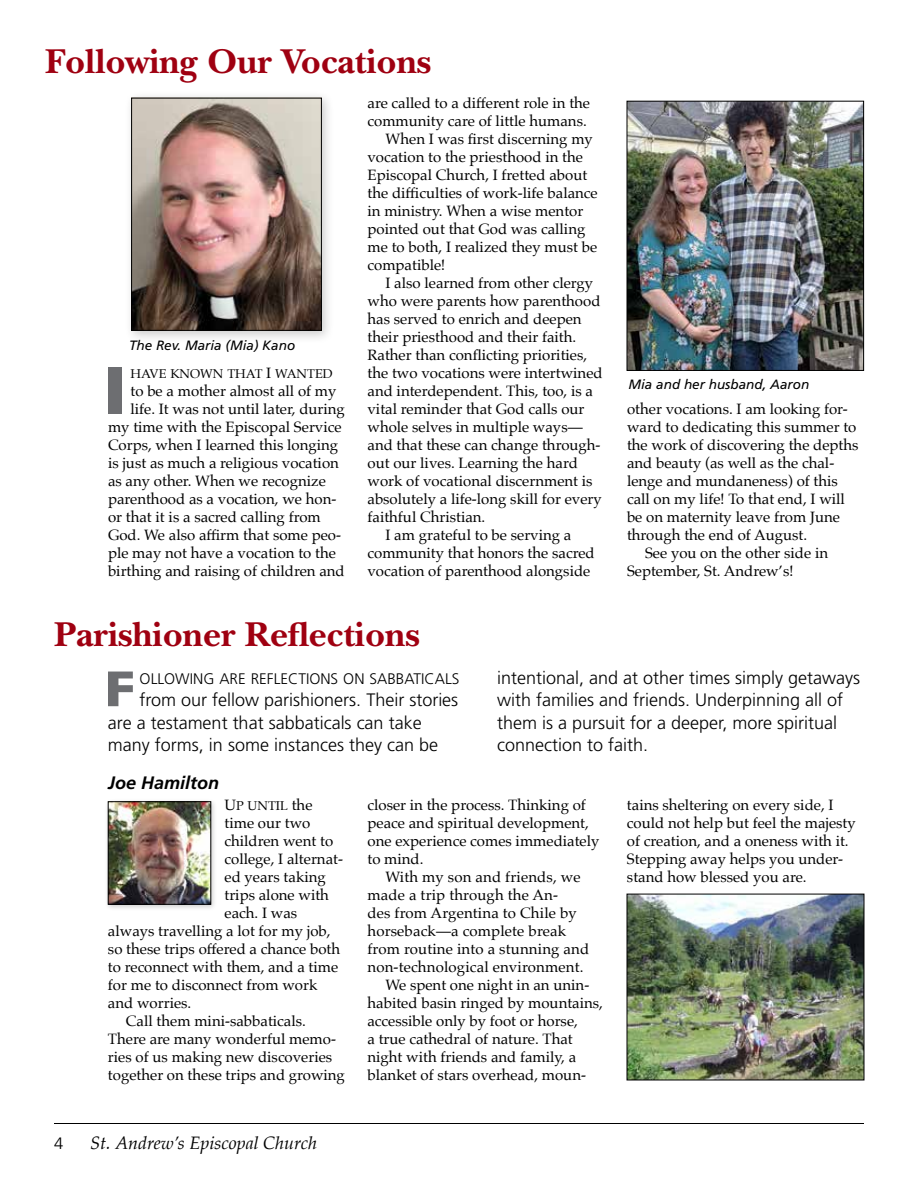
<style>
.page{position:relative;width:918px;height:1188px;background:#fff}
.page>*{position:absolute;margin:0;border:0;box-sizing:border-box;transform-origin:0 0}
.t1{font:700 68.25px "Gill Sans";color:#6d6e71}
.t2{font:700 51.3px "Gill Sans";color:#6d6e71}
.t3{font:700 36px "New Baskerville";color:#9f0011}
.t4{font:300 18px/22.5px "Frutiger";color:#000}
.t5{font:italic 18px "Palatino";color:#000}
.t6{font:italic 700 18px "Frutiger";color:#000}
.t7{font:300 16.5px "Frutiger";color:#000}
.t8{font:15.3px "Frutiger Light SC850";color:#000}
.t9{font:15px/18px "Palatino";color:#000}
.t10{font:italic 13.5px "Frutiger";color:#000}
.t11{font:12.75px "Palatino Roman SC850";color:#000}
.s1{font-size:15px}
.s2{font-family:"Palatino";font-size:15px}
</style>
<div class="page">
<hr style="left:54px;top:1123px;width:810px;height:1px;background:#000">
<div style="left:124px;top:91px;width:211px;height:253px;background:#000;opacity:.2"></div>
<img style="left:133px;top:100px;width:187px;height:229px">
<div style="left:131px;top:98px;width:191px;height:233px;border:1px solid #000"></div>
<img style="left:629px;top:103px;width:233px;height:266px">
<div style="left:627px;top:101px;width:237px;height:270px;border:1px solid #000"></div>
<div style="left:104px;top:798px;width:114px;height:113px;background:#000;opacity:.2"></div>
<img style="left:110px;top:804px;width:99px;height:98px">
<div style="left:108px;top:802px;width:103px;height:102px;border:1px solid #000"></div>
<img style="left:629px;top:896px;width:233px;height:182px">
<div style="left:627px;top:894px;width:237px;height:186px;border:1px solid #000"></div>
<h3 class="t3" style="left:45px;top:40px;width:388px">Following Our Vocations</h3>
<p class="t10" style="left:129px;top:337px;width:168px">The Rev. Maria (Mia) Kano</p>
<h1 class="t1" style="left:102px;top:337px;width:27px">I</h1>
<p class="t11" style="left:131px;top:363px;width:204px">HAVE KNOWN THAT <span class="s1">I</span> WANTED</p>
<p class="t9" style="left:131px;top:382px;width:208px">to be a mother almost all of my</p>
<p class="t9" style="left:131px;top:400px;width:216px">life. It was not until later, during</p>
<p class="t9" style="left:108px;top:418px;width:235px">my time with the Episcopal Service</p>
<p class="t9" style="left:108px;top:436px;width:232px">Corps, when I learned this longing</p>
<p class="t9" style="left:108px;top:454px;width:232px">is just as much a religious vocation</p>
<p class="t9" style="left:108px;top:472px;width:219px">as any other. When we recognize</p>
<p class="t9" style="left:108px;top:490px;width:230px">parenthood as a vocation, we hon-</p>
<p class="t9" style="left:108px;top:508px;width:214px">or that it is a sacred calling from</p>
<p class="t9" style="left:108px;top:526px;width:235px">God. We also affirm that some peo-</p>
<p class="t9" style="left:108px;top:544px;width:229px">ple may not have a vocation to the</p>
<p class="t9" style="left:108px;top:562px;width:238px">birthing and raising of children and</p>
<p class="t9" style="left:368px;top:94px;width:224px">are called to a different role in the</p>
<p class="t9" style="left:368px;top:112px;width:221px">community care of little humans.</p>
<p class="t9" style="left:386px;top:130px;width:209px">When I was first discerning my</p>
<p class="t9" style="left:368px;top:148px;width:217px">vocation to the priesthood in the</p>
<p class="t9" style="left:368px;top:166px;width:221px">Episcopal Church, I fretted about</p>
<p class="t9" style="left:368px;top:184px;width:232px">the difficulties of work-life balance</p>
<p class="t9" style="left:368px;top:202px;width:217px">in ministry. When a wise mentor</p>
<p class="t9" style="left:368px;top:220px;width:219px">pointed out that God was calling</p>
<p class="t9" style="left:368px;top:238px;width:231px">me to both, I realized they must be</p>
<p class="t9" style="left:368px;top:256px;width:79px">compatible!</p>
<p class="t9" style="left:386px;top:274px;width:209px">I also learned from other clergy</p>
<p class="t9" style="left:368px;top:292px;width:234px">who were parents how parenthood</p>
<p class="t9" style="left:368px;top:310px;width:216px">has served to enrich and deepen</p>
<p class="t9" style="left:368px;top:328px;width:210px">their priesthood and their faith.</p>
<p class="t9" style="left:368px;top:346px;width:221px">Rather than conflicting priorities,</p>
<p class="t9" style="left:368px;top:364px;width:237px">the two vocations were intertwined</p>
<p class="t9" style="left:368px;top:382px;width:227px">and interdependent. This, too, is a</p>
<p class="t9" style="left:368px;top:400px;width:219px">vital reminder that God calls our</p>
<p class="t9" style="left:368px;top:418px;width:217px">whole selves in multiple ways—</p>
<p class="t9" style="left:368px;top:436px;width:235px">and that these can change through-</p>
<p class="t9" style="left:368px;top:454px;width:212px">out our lives. Learning the hard</p>
<p class="t9" style="left:368px;top:472px;width:227px">work of vocational discernment is</p>
<p class="t9" style="left:368px;top:490px;width:236px">absolutely a life-long skill for every</p>
<p class="t9" style="left:368px;top:508px;width:119px">faithful Christian.</p>
<p class="t9" style="left:386px;top:526px;width:187px">I am grateful to be serving a</p>
<p class="t9" style="left:368px;top:544px;width:229px">community that honors the sacred</p>
<p class="t9" style="left:368px;top:562px;width:224px">vocation of parenthood alongside</p>
<p class="t10" style="left:628px;top:377px;width:182px">Mia and her husband, Aaron</p>
<p class="t9" style="left:627px;top:400px;width:222px">other vocations. I am looking for-</p>
<p class="t9" style="left:627px;top:418px;width:231px">ward to dedicating this summer to</p>
<p class="t9" style="left:627px;top:436px;width:233px">the work of discovering the depths</p>
<p class="t9" style="left:627px;top:454px;width:209px">and beauty (as well as the chal-</p>
<p class="t9" style="left:627px;top:472px;width:212px">lenge and mundaneness) of this</p>
<p class="t9" style="left:627px;top:490px;width:219px">call on my life! To that end, I will</p>
<p class="t9" style="left:627px;top:508px;width:214px">be on maternity leave from June</p>
<p class="t9" style="left:627px;top:526px;width:182px">through the end of August.</p>
<p class="t9" style="left:645px;top:544px;width:185px">See you on the other side in</p>
<p class="t9" style="left:627px;top:562px;width:168px">September, St. Andrew’s!</p>
<h3 class="t3" style="left:54px;top:613px;width:367px">Parishioner Reflections</h3>
<h2 class="t2" style="left:104px;top:648px;width:33px">F</h2>
<p class="t8" style="left:140px;top:670px;width:321px">OLLOWING ARE REFLECTIONS ON SABBATICALS</p>
<p class="t4" style="left:108px;top:689px;width:352px;text-indent:32px">from our fellow parishioners. Their stories are a testament that sabbaticals can take many forms, in some instances they can be</p>
<p class="t6" style="left:108px;top:772px;width:113px">Joe Hamilton</p>
<p class="t4" style="left:497px;top:666px;width:365px">intentional, and at other times simply getaways with families and friends. Underpinning all of them is a pursuit for a deeper, more spiritual connection to faith.</p>
<p class="t11" style="left:224px;top:795px;width:90px"><span class="s1">U</span>P UNTIL <span class="s2">the</span></p>
<p class="t9" style="left:225px;top:814px;width:87px">time our two</p>
<p class="t9" style="left:225px;top:832px;width:110px">children went to</p>
<p class="t9" style="left:225px;top:850px;width:120px">college, I alternat-</p>
<p class="t9" style="left:225px;top:868px;width:103px">ed years taking</p>
<p class="t9" style="left:225px;top:886px;width:106px">trips alone with</p>
<p class="t9" style="left:225px;top:904px;width:74px">each. I was</p>
<p class="t9" style="left:108px;top:922px;width:224px">always travelling a lot for my job,</p>
<p class="t9" style="left:108px;top:940px;width:234px">so these trips offered a chance both</p>
<p class="t9" style="left:108px;top:958px;width:232px">to reconnect with them, and a time</p>
<p class="t9" style="left:108px;top:976px;width:211px">for me to disconnect from work</p>
<p class="t9" style="left:108px;top:994px;width:85px">and worries.</p>
<p class="t9" style="left:126px;top:1012px;width:181px">Call them mini-sabbaticals.</p>
<p class="t9" style="left:108px;top:1030px;width:230px">There are many wonderful memo-</p>
<p class="t9" style="left:108px;top:1048px;width:226px">ries of us making new discoveries</p>
<p class="t9" style="left:108px;top:1066px;width:238px">together on these trips and growing</p>
<p class="t7" style="left:54px;top:1134px;width:11px">4</p>
<p class="t5" style="left:90px;top:1128px;width:229px">St. Andrew’s Episcopal Church</p>
<p class="t9" style="left:367px;top:796px;width:234px">closer in the process. Thinking of peace and spiritual development, one experience comes immediately to mind.</p>
<p class="t9" style="left:385px;top:868px;width:197px">With my son and friends, we</p>
<p class="t9" style="left:367px;top:886px;width:192px">made a trip through the An-</p>
<p class="t9" style="left:367px;top:904px;width:211px">des from Argentina to Chile by</p>
<p class="t9" style="left:367px;top:922px;width:200px">horseback—a complete break</p>
<p class="t9" style="left:367px;top:940px;width:223px">from routine into a stunning and</p>
<p class="t9" style="left:367px;top:958px;width:218px">non-technological environment.</p>
<p class="t9" style="left:385px;top:976px;width:205px">We spent one night in an unin-</p>
<p class="t9" style="left:367px;top:994px;width:237px">habited basin ringed by mountains,</p>
<p class="t9" style="left:367px;top:1012px;width:212px">accessible only by foot or horse,</p>
<p class="t9" style="left:367px;top:1030px;width:207px">a true cathedral of nature. That</p>
<p class="t9" style="left:367px;top:1048px;width:210px">night with friends and family, a</p>
<p class="t9" style="left:367px;top:1066px;width:220px">blanket of stars overhead, moun-</p>
<p class="t9" style="left:627px;top:796px;width:230px">tains sheltering on every side, I could not help but feel the majesty of creation, and a oneness with it.<br>Stepping away helps you under&shy;stand how blessed you are.</p>
</div>
